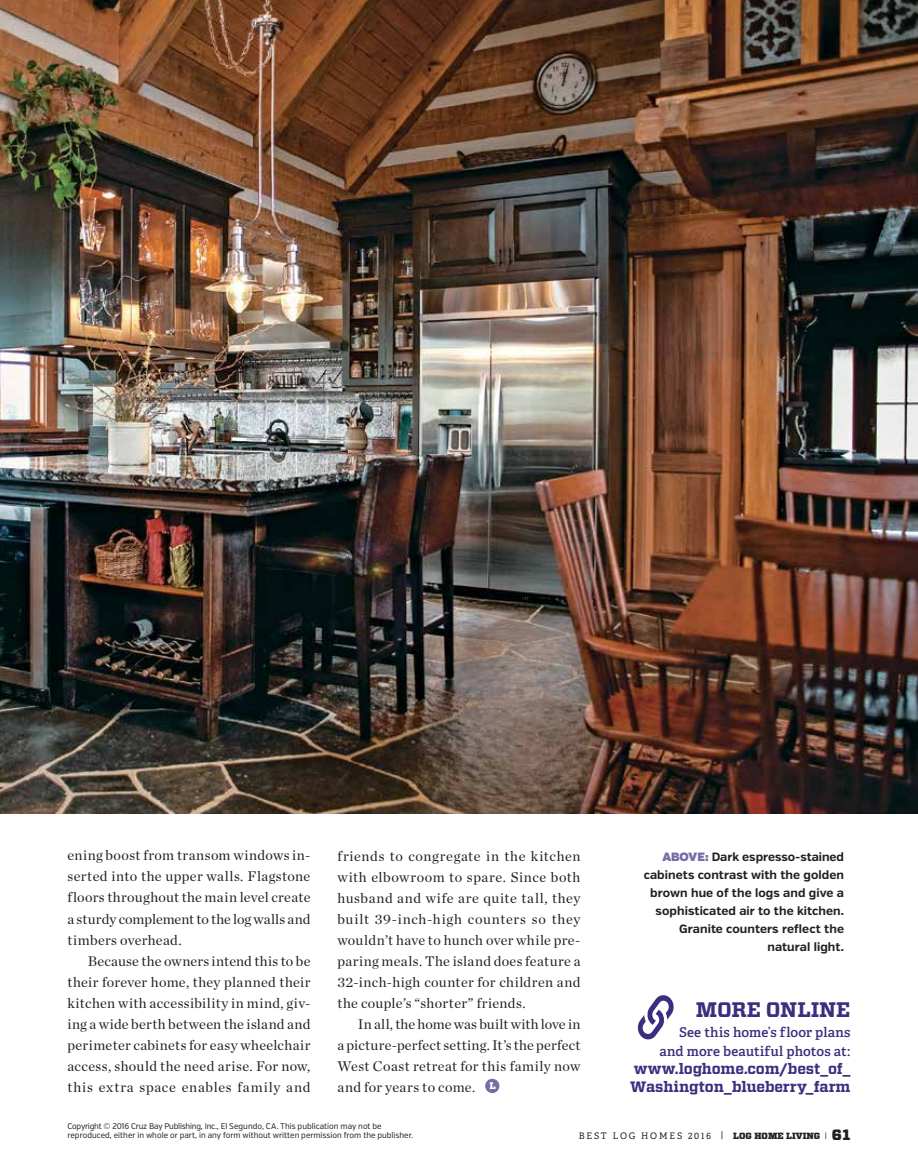
<style>
.page{position:relative;width:918px;height:1175px;background:#fff}
.page>*{position:absolute;margin:0;border:0;box-sizing:border-box;transform-origin:0 0}
.t1{font:700 21px "Vitesse";letter-spacing:-.005em;color:#3d2d7e}
.t2{font:700 15px/18px "Vitesse";letter-spacing:-.005em;color:#3d2d7e}
.t3{font:14.25px/21px "Chronicle Deck";letter-spacing:.025em;color:#231f20;text-align:justify}
.t4{font:600 13.5px/19.5px "Adelle";letter-spacing:.01em;color:#3d2d7e;text-align:right}
.t5{font:700 12px/18px "Verb";letter-spacing:.005em;color:#231f20;text-align:right}
.t6{font:9px "Adelle";letter-spacing:.2em;color:#231f20}
.t7{font:8.25px/9px "Verb Cond";color:#231f20}
.s1{font-family:"Verb Ultra";font-weight:400;color:#776ca5}
.s2{font-family:"Vitesse";font-weight:900}
.s3{font-size:7.5px}
.s4{font-family:"Vitesse";font-weight:900;font-size:15px}
</style>
<div class="page">
<img style="left:0;top:0;width:918px;height:813px">
<div style="left:486px;top:1079px;width:12px;height:12px;background:#776ca5;border-radius:50%"></div>
<div style="left:485px;top:1078px;width:14px;height:15px;border:2px solid #776ca5;border-radius:50%"></div>
<svg style="left:490px;top:1082px;width:6px;height:7px"></svg>
<svg style="left:637px;top:995px;width:37px;height:45px"></svg>
<p class="t3" style="left:68px;top:844px;width:245px">ening boost from transom windows in&shy;serted into the upper walls. Flagstone floors throughout the main level create a sturdy complement to the log walls and timbers overhead.</p>
<p class="t3" style="left:68px;top:949px;width:245px;text-indent:20px">Because the owners intend this to be their forever home, they planned their kitchen with accessibility in mind, giv&shy;ing a wide berth between the island and perimeter cabinets for easy wheelchair access, should the need arise. For now, this extra space enables family and</p>
<p class="t3" style="left:337px;top:844px;width:245px">friends to congregate in the kitchen with elbowroom to spare. Since both husband and wife are quite tall, they built 39-inch-high counters so they wouldn’t have to hunch over while pre&shy;paring meals. The island does feature a 32-inch-high counter for children and the couple’s “shorter” friends.</p>
<p class="t3" style="left:337px;top:1012px;width:245px;text-indent:20px">In all, the home was built with love in a picture-perfect setting. It’s the perfect West Coast retreat for this family now and for years to come.</p>
<p class="t5" style="left:644px;top:848px;width:202px"><span class="s1">ABOVE:</span> Dark espresso-stained cabinets contrast with the golden brown hue of the logs and give a sophisticated air to the kitchen.<br>Granite counters reflect the natural light.</p>
<h1 class="t1" style="left:696px;top:995px;width:156px">MORE ONLINE</h1>
<p class="t4" style="left:660px;top:1022px;width:192px">See this home’s floor plans and more beautiful photos at:</p>
<p class="t2" style="left:630px;top:1060px;width:222px">www.loghome.com/best_of_<br>Washington_blueberry_farm</p>
<p class="t7" style="left:68px;top:1121px;width:347px">Copyright © 2016 Cruz Bay Publishing, Inc., El Segundo, CA. This publication may not be reproduced, either in whole or part, in any form without written permission from the publisher.</p>
<p class="t6" style="left:579px;top:1130px;width:273px">BEST LOG HOMES 2016 | <span class="s2">LOG HOME LIVING</span> <span class="s3">|</span> <span class="s4">61</span></p>
</div>
